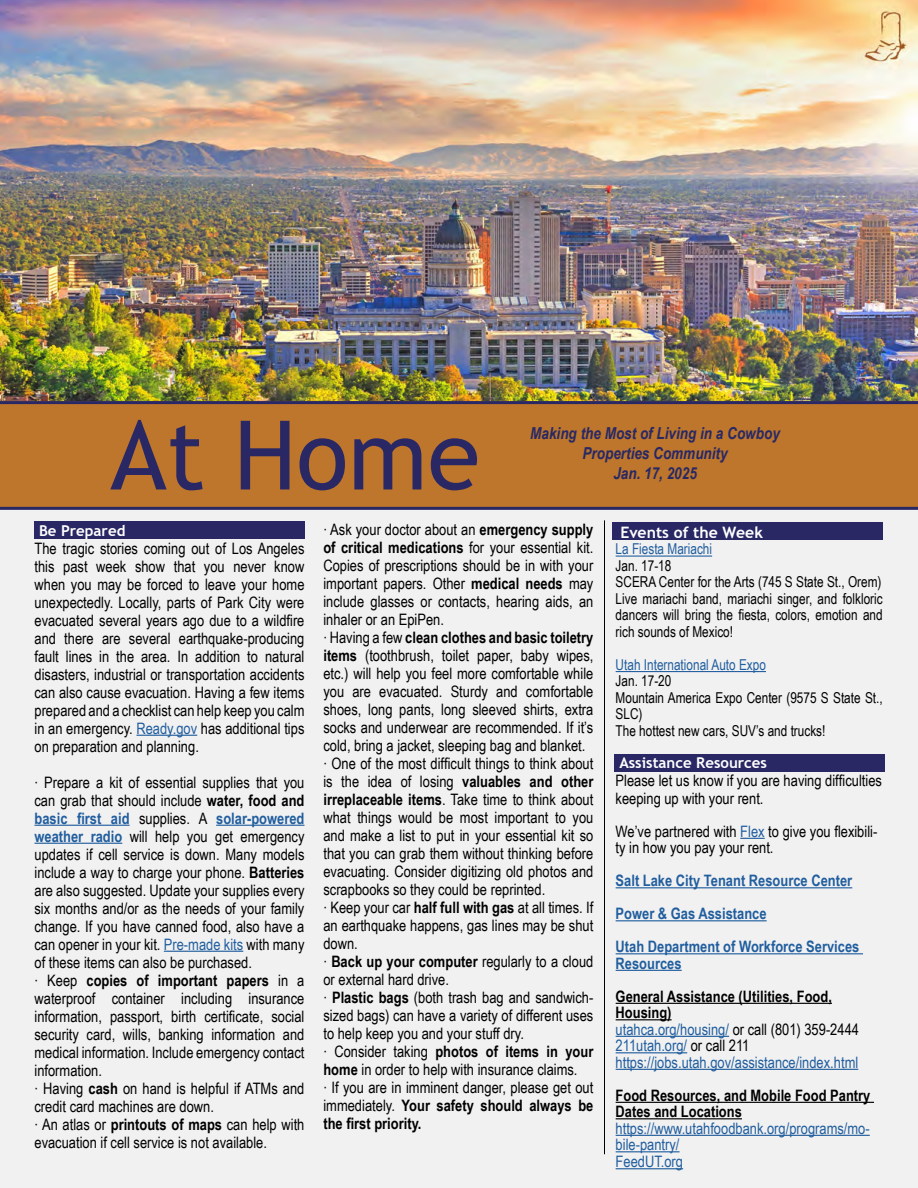
<style>
.page{position:relative;width:918px;height:1188px;background:#fff}
.page>*{position:absolute;margin:0;border:0;box-sizing:border-box;transform-origin:0 0}
.t1{font:96px "Trebuchet MS";color:#292865}
.t2{font:italic 700 16.5px/19.8px "Arial Narrow";color:#292865;text-align:center}
.t3{font:15.75px/18px "Arial Narrow";color:#000}
.t4{font:15.75px/16.5px "Arial Narrow";color:#215e9e}
.t5{font:700 15.75px/33px "Arial Narrow";color:#215e9e}
.t6{font:700 15.75px/16.5px "Arial Narrow";color:#000}
.t7{font:700 15.75px "Trebuchet MS";color:#fff}
.t8{font:15px/16.5px "Arial Narrow";color:#000;scale:.96 1}
.t9{font:15px "Arial Narrow";color:#215e9e;scale:.96 1}
.t10{font:700 15px "Trebuchet MS";color:#fff}
.s1{color:#215e9e}
.s2{font-weight:700;color:#000}
.s3{color:#000}
.s4{font-weight:700}
.s5{font-weight:700;color:#215e9e}
</style>
<div class="page">
<img style="left:0;top:0;width:918px;height:401px">
<div style="left:0;top:402px;width:918px;height:138px;background:#bd762b"></div>
<div style="left:0;top:508px;width:918px;height:680px;background:#f1f1f2"></div>
<hr style="left:604px;top:520px;width:1px;height:634px;background:#000">
<div style="left:34px;top:522px;width:271px;height:17px;background:#292865"></div>
<hr style="left:0;top:401px;width:918px;height:3px;background:#292865">
<hr style="left:0;top:507px;width:918px;height:3px;background:#292865">
<div style="left:613px;top:523px;width:270px;height:17px;background:#292865"></div>
<hr style="left:616px;top:556px;width:96px;height:1px;background:#215e9e">
<hr style="left:616px;top:671px;width:150px;height:1px;background:#215e9e">
<div style="left:614px;top:754px;width:270px;height:17px;background:#292865"></div>
<svg style="left:740px;top:838px;width:25px;height:1px"></svg>
<hr style="left:616px;top:887px;width:236px;height:1px;background:#215e9e">
<hr style="left:616px;top:920px;width:151px;height:1px;background:#215e9e">
<hr style="left:616px;top:953px;width:247px;height:1px;background:#215e9e">
<hr style="left:616px;top:970px;width:66px;height:1px;background:#215e9e">
<hr style="left:616px;top:1003px;width:216px;height:1px;background:#000">
<hr style="left:616px;top:1019px;width:56px;height:1px;background:#000">
<hr style="left:616px;top:1036px;width:113px;height:1px;background:#215e9e">
<hr style="left:616px;top:1052px;width:71px;height:1px;background:#215e9e">
<hr style="left:616px;top:1069px;width:242px;height:1px;background:#215e9e">
<hr style="left:616px;top:1102px;width:258px;height:1px;background:#000">
<hr style="left:616px;top:1118px;width:126px;height:1px;background:#000">
<hr style="left:616px;top:1135px;width:254px;height:1px;background:#215e9e">
<hr style="left:616px;top:1151px;width:64px;height:1px;background:#215e9e">
<hr style="left:616px;top:1168px;width:67px;height:1px;background:#215e9e">
<hr style="left:136px;top:735px;width:61px;height:1px;background:#215e9e">
<hr style="left:34px;top:825px;width:96px;height:1px;background:#215e9e">
<hr style="left:216px;top:825px;width:88px;height:1px;background:#215e9e">
<hr style="left:34px;top:843px;width:88px;height:1px;background:#215e9e">
<hr style="left:164px;top:951px;width:79px;height:1px;background:#215e9e">
<h1 class="t1" style="left:110px;top:395px;width:371px">At Home</h1>
<p class="t2" style="left:530px;top:423px;width:251px">Making the Most of Living in a Cowboy<br>Properties Community<br>Jan. 17, 2025</p>
<p class="t7" style="left:620px;top:523px;width:144px">Events of the Week</p>
<p class="t9" style="left:616px;top:538px;width:102px">La Fiesta Mariachi</p>
<p class="t8" style="left:616px;top:557px;width:280px">Jan. 17-18<br>SCERA Center for the Arts (745 S State St., Orem)<br>Live mariachi band, mariachi singer, and folkloric dancers will bring the fiesta, colors, emotion and rich sounds of Mexico!</p>
<p class="t9" style="left:616px;top:654px;width:158px">Utah International Auto Expo</p>
<p class="t8" style="left:616px;top:672px;width:280px">Jan. 17-20<br>Mountain America Expo Center (9575 S State St.,<br>SLC)<br>The hottest new cars, SUV’s and trucks!</p>
<p class="t10" style="left:619px;top:753px;width:149px">Assistance Resources</p>
<p class="t3" style="left:616px;top:771px;width:268px">Please let us know if you are having difficulties keeping up with your rent.</p>
<p class="t3" style="left:616px;top:822px;width:263px;line-height:16.5px">We’ve partnered with <span class="s1">Flex</span> to give you flexibili&shy;ty in how you pay your rent.</p>
<p class="t5" style="left:616px;top:863px;width:245px">Salt Lake City Tenant Resource Center<br>Power &amp; Gas Assistance<br>Utah Department of Workforce Services</p>
<p class="t5" style="left:616px;top:946px;width:68px">Resources</p>
<p class="t4" style="left:616px;top:987px;width:245px"><span class="s2">General Assistance (Utilities, Food, Housing)<br></span>utahca.org/housing/ <span class="s3">or call (801) 359-2444<br></span>211utah.org/ <span class="s3">or call 211 </span>https://jobs.utah.gov/assistance/index.html</p>
<p class="t6" style="left:616px;top:1086px;width:256px">Food Resources, and Mobile Food Pantry<br>Dates and Locations</p>
<p class="t4" style="left:616px;top:1119px;width:256px">https://www.utahfoodbank.org/programs/mo&shy;bile-pantry/<br>FeedUT.org</p>
<p class="t3" style="left:323px;top:520px;width:272px">∙ Ask your doctor about an <span class="s4">emergency supply of critical medications</span> for your essential kit.<br>Copies of prescriptions should be in with your important papers. Other <span class="s4">medical needs</span> may include glasses or contacts, hearing aids, an inhaler or an EpiPen.<br>∙ Having a few <span class="s4">clean clothes and basic toiletry items</span> (toothbrush, toilet paper, baby wipes, etc.) will help you feel more comfortable while you are evacuated. Sturdy and comfortable shoes, long pants, long sleeved shirts, extra socks and underwear are recommended. If it’s cold, bring a jacket, sleeping bag and blanket.<br>∙ One of the most difficult things to think about is the idea of losing <span class="s4">valuables and other irreplaceable items</span>. Take time to think about what things would be most important to you and make a list to put in your essential kit so that you can grab them without thinking before evacuating. Consider digitizing old photos and scrapbooks so they could be reprinted.<br>∙ Keep your car <span class="s4">half full with gas</span> at all times. If an earthquake happens, gas lines may be shut down.<br>∙ <span class="s4">Back up your computer</span> regularly to a cloud or external hard drive.<br>∙ <span class="s4">Plastic bags</span> (both trash bag and sandwich&shy;sized bags) can have a variety of different uses to help keep you and your stuff dry.<br>∙ Consider taking <span class="s4">photos of items in your home</span> in order to help with insurance claims.<br>∙ If you are in imminent danger, please get out immediately. <span class="s4">Your safety should always be the first priority.</span></p>
<p class="t10" style="left:39px;top:521px;width:88px">Be Prepared</p>
<p class="t3" style="left:34px;top:538px;width:272px;text-align:justify">The tragic stories coming out of Los Angeles this past week show that you never know when you may be forced to leave your home unexpectedly. Locally, parts of Park City were evacuated several years ago due to a wildfire and there are several earthquake-producing fault lines in the area. In addition to natural disasters, industrial or transportation accidents can also cause evacuation. Having a few items prepared and a checklist can help keep you calm in an emergency. <span class="s1">Ready.gov</span> has additional tips on preparation and planning.</p>
<p class="t3" style="left:34px;top:772px;width:272px">∙ Prepare a kit of essential supplies that you can grab that should include <span class="s4">water, food and </span><span class="s5">basic first aid</span> supplies. A <span class="s5">solar-powered weather radio</span> will help you get emergency updates if cell service is down. Many models include a way to charge your phone. <span class="s4">Batteries </span>are also suggested. Update your supplies every six months and/or as the needs of your family change. If you have canned food, also have a can opener in your kit. <span class="s1">Pre-made kits</span> with many of these items can also be purchased.<br>∙ Keep <span class="s4">copies of important papers</span> in a waterproof container including insurance information, passport, birth certificate, social security card, wills, banking information and medical information. Include emergency contact information.<br>∙ Having <span class="s4">cash</span> on hand is helpful if ATMs and credit card machines are down.<br>∙ An atlas or <span class="s4">printouts of maps</span> can help with evacuation if cell service is not available.</p>
</div>
